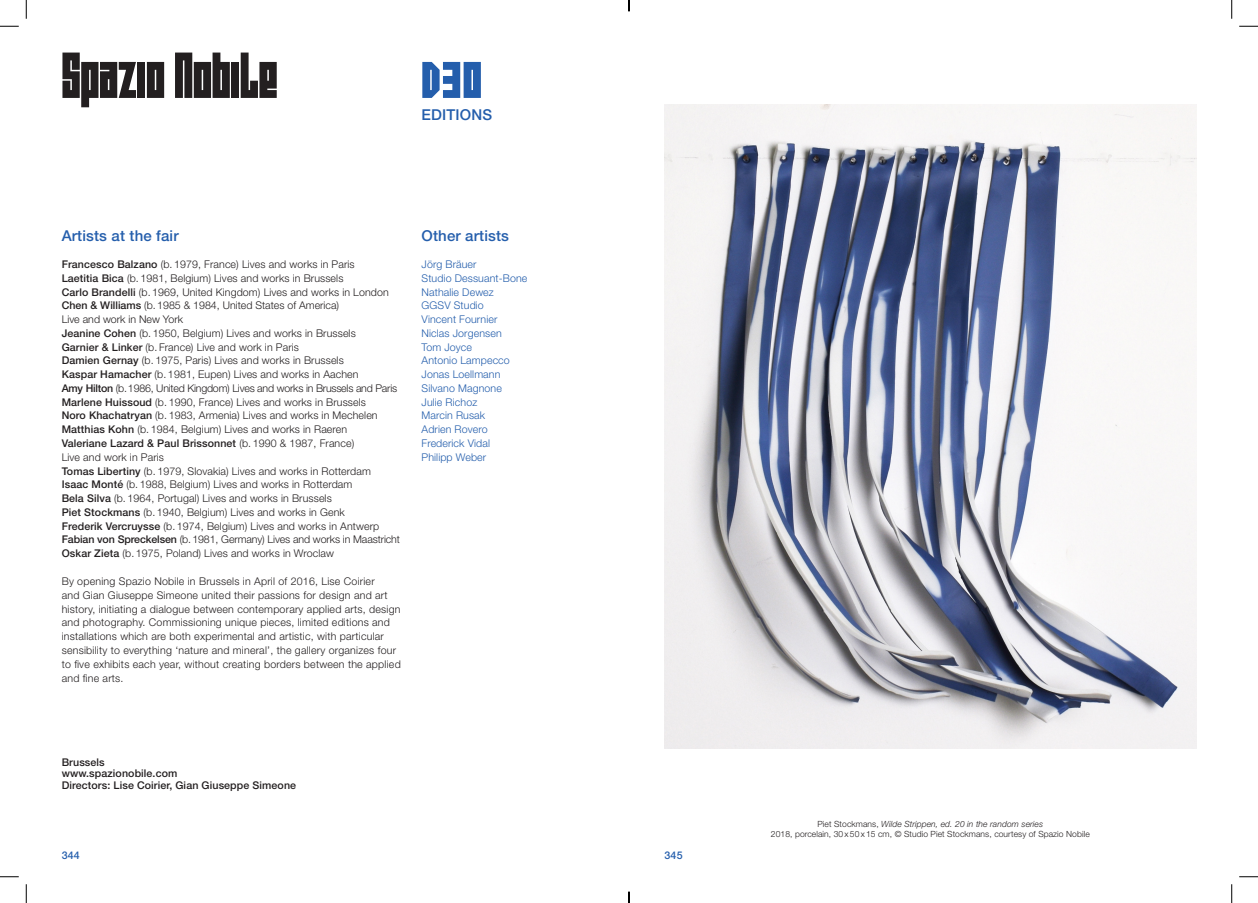
<style>
.page{position:relative;width:1258px;height:903px;background:#fff}
.page>*{position:absolute;margin:0;border:0;box-sizing:border-box;transform-origin:0 0}
.PGalleryName{font:62.5px "Art Brussels";color:#231f20}
.PBooth{font:62.5px "Art Brussels";color:#245eac}
.TssTit{font:500 15px "Helvetica Neue LT Std";letter-spacing:.01em;color:#245eac}
.PSector{font:500 15px "Helvetica Neue LT Std";letter-spacing:.01em;color:#245eac}
.TxT{font:300 10.62px/13.8px "Helvetica Neue LT Std";letter-spacing:.01em;color:#231f20}
.Artists{font:300 10.62px "Helvetica Neue LT Std";letter-spacing:.01em;color:#245eac}
.TxT-2{font:300 10.62px/13.8px "Helvetica Neue LT Std";letter-spacing:-.01em;color:#231f20}
.PAddress{font:500 10.62px "Helvetica Neue LT Std";letter-spacing:.01em;color:#231f20}
.TxT-3{font:300 10.62px "Helvetica Neue LT Std";letter-spacing:-.02em;color:#231f20}
.t1{font:500 10.62px "Helvetica Neue LT Std";letter-spacing:.02em;color:#245eac}
.t2{font:300 8.5px "Helvetica Neue LT Std";letter-spacing:.01em;color:#231f20}
.t3{font:italic 300 8.5px "Helvetica Neue LT Std";letter-spacing:.01em;color:#231f20}
.s1{font-weight:500}
.s2{font-style:normal}
</style>
<div class="page">
<img style="left:664px;top:105px;width:532px;height:644px">
<svg style="left:0;top:25px;width:19px;height:2px"></svg>
<svg style="left:1239px;top:25px;width:18px;height:2px"></svg>
<svg style="left:0;top:876px;width:19px;height:1px"></svg>
<svg style="left:1239px;top:876px;width:18px;height:1px"></svg>
<svg style="left:25px;top:0;width:2px;height:19px"></svg>
<svg style="left:25px;top:884px;width:2px;height:19px"></svg>
<svg style="left:1231px;top:0;width:1px;height:19px"></svg>
<svg style="left:1231px;top:884px;width:1px;height:19px"></svg>
<p class="PGalleryName" style="left:62px;top:45px;width:217px">Spazio Nobile</p>
<p class="PBooth" style="left:421px;top:45px;width:61px">d30</p>
<p class="PSector" style="left:421px;top:106px;width:72px">EDITIONS</p>
<p class="TssTit" style="left:62px;top:226px;width:118px">Artists at the fair</p>
<p class="TxT" style="left:62px;top:257px;width:294px"><span class="s1">Francesco Balzano</span> (b. 1979, France) Lives and works in Paris</p>
<p class="TxT" style="left:62px;top:271px;width:283px"><span class="s1">Laetitia Bica</span> (b. 1981, Belgium) Lives and works in Brussels</p>
<p class="TxT" style="left:62px;top:285px;width:328px"><span class="s1">Carlo Brandelli</span> (b. 1969, United Kingdom) Lives and works in London</p>
<p class="TxT" style="left:62px;top:299px;width:279px"><span class="s1">Chen &amp; Williams</span> (b.1985 &amp; 1984, United States of America)<br>Live and work in New York</p>
<p class="TxT" style="left:62px;top:326px;width:295px"><span class="s1">Jeanine Cohen</span> (b. 1950, Belgium) Lives and works in Brussels</p>
<p class="TxT" style="left:62px;top:340px;width:239px"><span class="s1">Garnier &amp; Linker</span> (b. France) Live and work in Paris</p>
<p class="TxT" style="left:62px;top:354px;width:283px"><span class="s1">Damien Gernay</span> (b. 1975, Paris) Lives and works in Brussels</p>
<p class="TxT" style="left:62px;top:367px;width:298px"><span class="s1">Kaspar Hamacher</span> (b. 1981, Eupen) Lives and works in Aachen</p>
<p class="TxT-3" style="left:62px;top:382px;width:337px"><span class="s1">Amy Hilton</span> (b.1986, United Kingdom) Lives and works in Brussels and Paris</p>
<p class="TxT" style="left:62px;top:395px;width:306px"><span class="s1">Marlene Huissoud</span> (b. 1990, France) Lives and works in Brussels</p>
<p class="TxT" style="left:62px;top:409px;width:317px"><span class="s1">Noro Khachatryan</span> (b. 1983, Armenia) Lives and works in Mechelen</p>
<p class="TxT" style="left:62px;top:422px;width:287px"><span class="s1">Matthias Kohn</span> (b. 1984, Belgium) Lives and works in Raeren</p>
<p class="TxT" style="left:62px;top:436px;width:294px"><span class="s1">Valeriane Lazard &amp; Paul Brissonnet</span> (b. 1990 &amp; 1987, France)<br>Live and work in Paris</p>
<p class="TxT" style="left:62px;top:464px;width:310px"><span class="s1">Tomas Libertiny</span> (b. 1979, Slovakia) Lives and works in Rotterdam</p>
<p class="TxT" style="left:62px;top:477px;width:292px"><span class="s1">Isaac Monté</span> (b. 1988, Belgium) Lives and works in Rotterdam</p>
<p class="TxT" style="left:62px;top:491px;width:271px"><span class="s1">Bela Silva</span> (b. 1964, Portugal) Lives and works in Brussels</p>
<p class="TxT" style="left:62px;top:505px;width:285px"><span class="s1">Piet Stockmans</span> (b. 1940, Belgium) Lives and works in Genk</p>
<p class="TxT-2" style="left:62px;top:519px;width:340px"><span class="s1">Frederik Vercruysse</span> (b. 1974, Belgium) Lives and works in Antwerp<br><span class="s1">Fabian von Spreckelsen</span> (b.1981, Germany) Lives and works in Maastricht</p>
<p class="TxT" style="left:62px;top:546px;width:274px"><span class="s1">Oskar Zieta</span> (b. 1975, Poland) Lives and works in Wroclaw</p>
<p class="TxT" style="left:62px;top:574px;width:340px">By opening Spazio Nobile in Brussels in April of 2016, Lise Coirier<br>and Gian Giuseppe Simeone united their passions for design and art history, initiating a dialogue between contemporary applied arts, design and photography. Commissioning unique pieces, limited editions and installations which are both experimental and artistic, with particular sensibility to everything ‘nature and mineral’, the gallery organizes four to five exhibits each year, without creating borders between the applied and fine arts.</p>
<p class="TssTit" style="left:421px;top:226px;width:89px">Other artists</p>
<p class="Artists" style="left:421px;top:258px;width:57px">Jörg Bräuer</p>
<p class="Artists" style="left:421px;top:272px;width:107px">Studio Dessuant-Bone</p>
<p class="Artists" style="left:421px;top:285px;width:74px">Nathalie Dewez</p>
<p class="Artists" style="left:421px;top:299px;width:64px">GGSV Studio</p>
<p class="Artists" style="left:421px;top:313px;width:77px">Vincent Fournier</p>
<p class="Artists" style="left:421px;top:327px;width:82px">Niclas Jorgensen</p>
<p class="Artists" style="left:421px;top:340px;width:52px">Tom Joyce</p>
<p class="Artists" style="left:421px;top:354px;width:90px">Antonio Lampecco</p>
<p class="Artists" style="left:421px;top:368px;width:80px">Jonas Loellmann</p>
<p class="Artists" style="left:421px;top:382px;width:82px">Silvano Magnone</p>
<p class="Artists" style="left:421px;top:395px;width:57px">Julie Richoz</p>
<p class="Artists" style="left:421px;top:409px;width:65px">Marcin Rusak</p>
<p class="Artists" style="left:421px;top:423px;width:68px">Adrien Rovero</p>
<p class="Artists" style="left:421px;top:437px;width:70px">Frederick Vidal</p>
<p class="Artists" style="left:421px;top:450px;width:66px">Philipp Weber</p>
<p class="PAddress" style="left:62px;top:755px;width:45px">Brussels</p>
<p class="PAddress" style="left:62px;top:767px;width:117px">www.spazionobile.com</p>
<p class="PAddress" style="left:62px;top:779px;width:236px">Directors: Lise Coirier, Gian Giuseppe Simeone</p>
<p class="t1" style="left:62px;top:849px;width:20px">344</p>
<p class="t1" style="left:664px;top:849px;width:20px">345</p>
<p class="t3" style="left:817px;top:818px;width:227px"><span class="s2">Piet Stockmans,</span> Wilde Strippen, ed. 20 in the random series</p>
<p class="t2" style="left:770px;top:828px;width:320px">2018, porcelain, 30 x 50 x 15 cm, © Studio Piet Stockmans, courtesy of Spazio Nobile</p>
</div>
